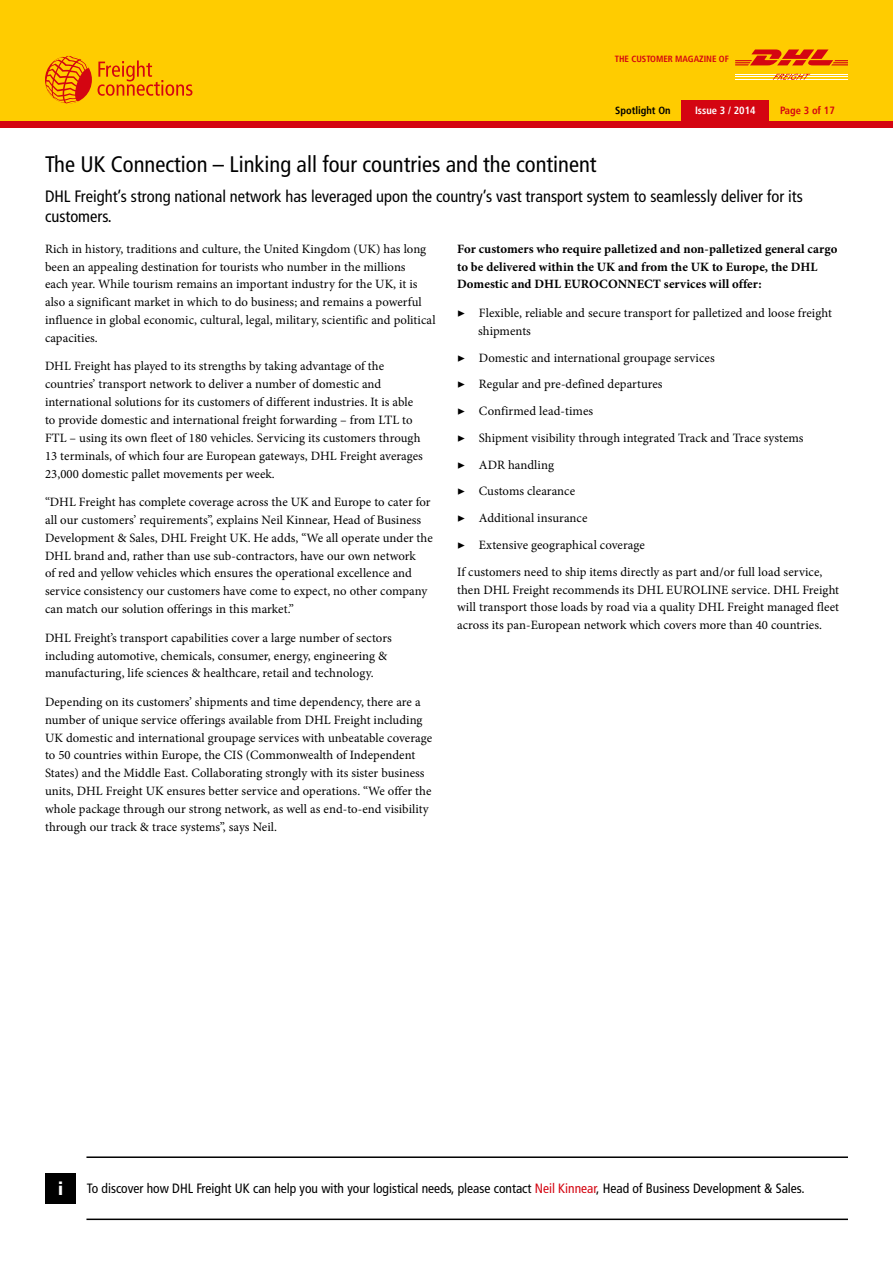
<style>
.page{position:relative;width:893px;height:1263px;background:#fff}
.page>*{position:absolute;margin:0;border:0;box-sizing:border-box;transform-origin:0 0}
.t1{font:condensed 22.5px "Frutiger LT";color:#000}
.t2{font:900 condensed 18px "Frutiger LT";color:#fff}
.t3{font:condensed 16.5px/19.8px "Frutiger LT";color:#000}
.t4{font:condensed 13.5px "Frutiger LT";color:#000}
.t5{font:12.75px/17.9px "Minion Pro";letter-spacing:.005em;color:#000}
.t6{font:700 12.75px/17.9px "Minion Pro";letter-spacing:.005em;color:#000}
.t7{font:700 condensed 10.5px "Frutiger LT";color:#fff}
.t8{font:700 condensed 10.5px "Frutiger LT";color:#000}
.t9{font:700 condensed 10.5px "Frutiger LT";color:#d40511}
.t10{font:700 condensed 9px "Frutiger LT";color:#d40511}
.s1{font-size:13.5px}
.s2{color:#d40511}
</style>
<div class="page">
<div style="left:0;top:0;width:893px;height:127px;background:#d40511"></div>
<div style="left:0;top:0;width:893px;height:121px;background:#fc0"></div>
<div style="left:681px;top:100px;width:88px;height:21px;background:#d40511"></div>
<svg style="left:98px;top:60px;width:94px;height:36px"></svg>
<svg style="left:46px;top:55px;width:44px;height:49px"></svg>
<hr style="left:735px;top:74px;width:113px;height:1px;background:#fff">
<hr style="left:735px;top:76px;width:113px;height:1px;background:#fff">
<hr style="left:735px;top:79px;width:113px;height:1px;background:#fff">
<svg style="left:773px;top:74px;width:37px;height:6px"></svg>
<svg style="left:735px;top:49px;width:113px;height:16px"></svg>
<hr style="left:86px;top:1156px;width:762px;height:2px;background:#000">
<hr style="left:86px;top:1218px;width:762px;height:2px;background:#000">
<div style="left:45px;top:1173px;width:31px;height:31px;background:#000"></div>
<p class="t10" style="left:615px;top:54px;width:116px">THE CUSTOMER MAGAZINE OF</p>
<p class="t8" style="left:615px;top:104px;width:57px">SPOTLIGHT ON</p>
<p class="t7" style="left:695px;top:104px;width:62px">ISSUE 3 / 2014</p>
<p class="t9" style="left:780px;top:104px;width:56px">PAGE 3 OF 17</p>
<h1 class="t1" style="left:45px;top:151px;width:553px">The UK Connection – Linking all four countries and the continent</h1>
<p class="t3" style="left:45px;top:187px;width:759px">DHL Freight’s strong national network has leveraged upon the country’s vast transport system to seamlessly deliver for its customers.</p>
<p class="t5" style="left:45px;top:240px;width:392px">Rich in history, traditions and culture, the United Kingdom (UK) has long been an appealing destination for tourists who number in the millions<br>each year. While tourism remains an important industry for the UK, it is also a significant market in which to do business; and remains a powerful influence in global economic, cultural, legal, military, scientific and political capacities.</p>
<p class="t5" style="left:45px;top:357px;width:379px">DHL Freight has played to its strengths by taking advantage of the countries’ transport network to deliver a number of domestic and international solutions for its customers of different industries. It is able to provide domestic and international freight forwarding – from LTL to FTL – using its own fleet of 180 vehicles. Servicing its customers through 13 terminals, of which four are European gateways, DHL Freight averages 23,000 domestic pallet movements per week.</p>
<p class="t5" style="left:45px;top:493px;width:389px">“DHL Freight has complete coverage across the UK and Europe to cater for all our customers’ requirements”, explains Neil Kinnear, Head of Business Development &amp; Sales, DHL Freight UK. He adds, “We all operate under the DHL brand and, rather than use sub-contractors, have our own network<br>of red and yellow vehicles which ensures the operational excellence and service consistency our customers have come to expect, no other company can match our solution offerings in this market.”</p>
<p class="t5" style="left:45px;top:629px;width:348px">DHL Freight’s transport capabilities cover a large number of sectors including automotive, chemicals, consumer, energy, engineering &amp; manufacturing, life sciences &amp; healthcare, retail and technology.</p>
<p class="t5" style="left:45px;top:693px;width:389px">Depending on its customers’ shipments and time dependency, there are a number of unique service offerings available from DHL Freight including UK domestic and international groupage services with unbeatable coverage to 50 countries within Europe, the CIS (Commonwealth of Independent States) and the Middle East. Collaborating strongly with its sister business units, DHL Freight UK ensures better service and operations. “We offer the whole package through our strong network, as well as end-to-end visibility through our track &amp; trace systems”, says Neil.</p>
<p class="t6" style="left:457px;top:240px;width:382px">For customers who require palletized and non-palletized general cargo to be delivered within the UK and from the UK to Europe, the DHL<br>Domestic and DHL EUROCONNECT services will offer:</p>
<p class="t5" style="left:478px;top:304px;width:355px;text-indent:-21px"><span class="s1">▶</span> Flexible, reliable and secure transport for palletized and loose freight shipments</p>
<p class="t5" style="left:457px;top:344px;width:367px;line-height:26.7px"><span class="s1">▶</span> Domestic and international groupage services<br><span class="s1">▶</span> Regular and pre-defined departures<br><span class="s1">▶</span> Confirmed lead-times<br><span class="s1">▶</span> Shipment visibility through integrated Track and Trace systems<br><span class="s1">▶</span> ADR handling<br><span class="s1">▶</span> Customs clearance<br><span class="s1">▶</span> Additional insurance<br><span class="s1">▶</span> Extensive geographical coverage<br>If customers need to ship items directly as part and/or full load service,</p>
<p class="t5" style="left:457px;top:581px;width:384px;text-align:justify">then DHL Freight recommends its DHL EUROLINE service. DHL Freight will transport those loads by road via a quality DHL Freight managed fleet across its pan-European network which covers more than 40 countries.</p>
<h2 class="t2" style="left:58px;top:1177px;width:7px">i</h2>
<p class="t4" style="left:87px;top:1181px;width:719px">To discover how DHL Freight UK can help you with your logistical needs, please contact <span class="s2">Neil Kinnear</span>, Head of Business Development &amp; Sales.</p>
</div>
